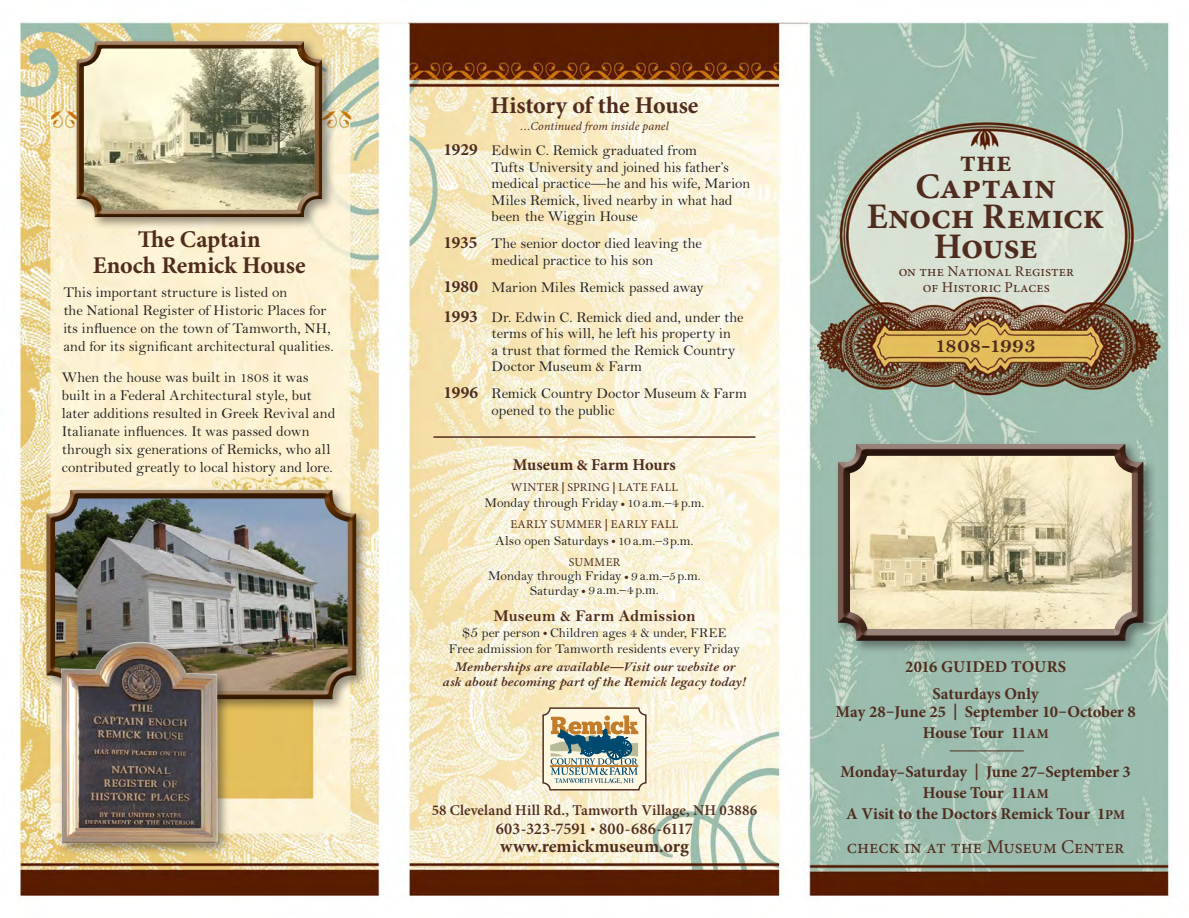
<style>
.page{position:relative;width:1189px;height:918px;background:#fff}
.page>*{position:absolute;margin:0;border:0;box-sizing:border-box;transform-origin:0 0}
.Default{font:700 36px/30px "Minion Pro";letter-spacing:-.005em;color:#502c1e;text-align:center}
.Default-2{font:700 30px "Minion Pro";color:#502c1e}
.Default-3{font:700 24px/25.5px "Minion Pro";letter-spacing:-.005em;color:#502c1e;text-align:center}
.Default-4{font:22.5px "Bell MT Bold";color:#502c1e}
.Default-5{font:19.5px "Minion Pro";color:#502c1e}
.Default-6{font:700 18px "Minion Pro";letter-spacing:.015em;color:#502c1e}
.Default-7{font:700 16.5px/18px "Minion Pro";color:#502c1e;text-align:center}
.body{font:700 16.5px "Bell MT Std";letter-spacing:.005em;color:#502c1e}
.Default-8{font:600 16.5px "Minion Pro";letter-spacing:-.005em;color:#502c1e}
.Default-9{font:600 16.5px "Minion Pro";letter-spacing:.015em;color:#502c1e}
.Default-10{font:15px/18px "Bell MT Std";color:#231f20}
.Default-11{font:600 15px "Minion Pro";letter-spacing:.005em;color:#502c1e}
.t1{font:15px "Minion Pro";color:#502c1e}
.t2{font:13.5px "Bell MT Std";letter-spacing:-.005em;color:#231f20}
.t3{font:italic 700 13.5px "Bell MT Std";letter-spacing:.005em;color:#502c1e}
.body-2{font:12px "Minion Pro";letter-spacing:.02em;color:#502c1e}
.Default-12{font:italic 12px "Minion Pro";letter-spacing:.015em;color:#502c1e}
.Default-13{font:4.5px "Monotype Sorts";color:#502c1e}
.s1{font-family:"Minion Pro";font-weight:700;font-size:17.25px;color:#502c1e}
.s2{font-size:13.5px}
.s3{font-size:15px}
.s4{font-weight:700}
.s5{font-size:12px}
.s6{font-size:16.5px}
</style>
<div class="page">
<img style="left:17px;top:19px;width:1154px;height:880px">
<div style="left:43px;top:486px;width:326px;height:226px;background:#231f20;opacity:.47"></div>
<div style="left:45px;top:488px;width:312px;height:213px;background:#231f20;opacity:.75"></div>
<div style="left:73px;top:38px;width:262px;height:192px;background:#231f20;opacity:.47"></div>
<div style="left:76px;top:41px;width:246px;height:177px;background:#231f20;opacity:.75"></div>
<div style="left:58px;top:639px;width:172px;height:217px;background:#231f20;opacity:.47"></div>
<img style="left:59px;top:638px;width:160px;height:207px">
<div style="left:834px;top:440px;width:322px;height:214px;background:#231f20;opacity:.47"></div>
<div style="left:837px;top:443px;width:306px;height:198px;background:#231f20;opacity:.75"></div>
<hr style="left:433px;top:436px;width:322px;height:2px;background:#502c1e">
<hr style="left:949px;top:751px;width:74px;height:1px;background:#502c1e">
<div style="left:543px;top:708px;width:102px;height:82px;background:#fef7e2;border-radius:7px"></div>
<div style="left:542px;top:707px;width:104px;height:84px;border:1px solid #502c1e;border-radius:7px"></div>
<svg style="left:550px;top:715px;width:88px;height:69px"></svg>
<p class="Default-3" style="left:93px;top:228px;width:214px">The Captain<br>Enoch Remick House</p>
<p class="Default-10" style="left:63px;top:283px;width:272px">This important structure is listed on<br>the National Register of Historic Places for its influence on the town of Tamworth, NH, and for its significant architectural qualities.</p>
<p class="Default-10" style="left:62px;top:369px;width:275px">When the house was built in 1808 it was built in a Federal Architectural style, but later additions resulted in Greek Revival and Italianate influences. It was passed down through six generations of Remicks, who all contributed greatly to local history and lore.</p>
<p class="Default-3" style="left:490px;top:94px;width:209px">History of the House</p>
<p class="Default-12" style="left:520px;top:119px;width:150px">…Continued from inside panel</p>
<p class="Default-10" style="left:491px;top:142px;width:260px;line-height:16.5px;text-indent:-48px"><span class="s1">1929</span> Edwin C. Remick graduated from<br>Tufts University and joined his father’s medical practice—he and his wife, Marion Miles Remick, lived nearby in what had</p>
<p class="Default-10" style="left:491px;top:208px;width:148px">been the Wiggin House</p>
<p class="Default-10" style="left:443px;top:235px;width:260px"><span class="s1">1935</span> The senior doctor died leaving the</p>
<p class="Default-10" style="left:491px;top:251px;width:163px">medical practice to his son</p>
<p class="Default-10" style="left:443px;top:278px;width:261px"><span class="s1">1980</span> Marion Miles Remick passed away</p>
<p class="Default-10" style="left:491px;top:309px;width:253px;line-height:16.5px;text-indent:-48px"><span class="s1">1993</span> Dr. Edwin C. Remick died and, under the terms of his will, he left his property in</p>
<p class="Default-10" style="left:491px;top:342px;width:245px;line-height:16.5px">a trust that formed the Remick Country<br>Doctor Museum <span class="s2">&amp;</span> Farm</p>
<p class="Default-10" style="left:491px;top:385px;width:256px;line-height:16.5px;text-indent:-48px"><span class="s1">1996</span> Remick Country Doctor Museum <span class="s2">&amp;</span> Farm opened to the public</p>
<p class="Default-7" style="left:513px;top:457px;width:164px">Museum <span class="s3">&amp;</span> Farm Hours</p>
<p class="body-2" style="left:511px;top:480px;width:168px">WINTER <span class="s4">|</span> SPRING <span class="s4">|</span> LATE FALL</p>
<p class="t2" style="left:484px;top:496px;width:135px">Monday through Friday</p>
<p class="Default-13" style="left:621px;top:502px;width:5px">l</p>
<p class="t2" style="left:627px;top:496px;width:79px">10 a.m.–4 p.m.</p>
<p class="body-2" style="left:510px;top:517px;width:169px">EARLY SUMMER <span class="s4">|</span> EARLY FALL</p>
<p class="t2" style="left:495px;top:533px;width:115px">Also open Saturdays</p>
<p class="Default-13" style="left:611px;top:540px;width:5px">l</p>
<p class="t2" style="left:617px;top:533px;width:77px">10 a.m.–3p.m.</p>
<p class="body-2" style="left:568px;top:555px;width:53px">SUMMER</p>
<p class="t2" style="left:488px;top:568px;width:135px">Monday through Friday</p>
<p class="Default-13" style="left:624px;top:575px;width:5px">l</p>
<p class="t2" style="left:631px;top:568px;width:71px">9a.m.–5 p.m.</p>
<p class="t2" style="left:530px;top:583px;width:50px">Saturda<span class="s5">y</span></p>
<p class="Default-13" style="left:581px;top:589px;width:5px">l</p>
<p class="t2" style="left:588px;top:583px;width:72px">9a.m.–4 p.m.</p>
<p class="body" style="left:493px;top:606px;width:203px">Museum <span class="s3">&amp;</span> Farm Admission</p>
<p class="t2" style="left:462px;top:625px;width:80px"><span class="s6">$5</span> per person</p>
<p class="Default-13" style="left:543px;top:632px;width:5px">l</p>
<p class="t2" style="left:550px;top:625px;width:178px">Children ages 4 &amp; under, FREE</p>
<p class="t2" style="left:449px;top:641px;width:292px">Free admission for Tamworth residents every Friday</p>
<p class="t3" style="left:454px;top:659px;width:282px">Memberships are available—Visit our website or</p>
<p class="t3" style="left:442px;top:674px;width:306px">ask about becoming part of the Remick legacy today!</p>
<p class="Default-11" style="left:431px;top:801px;width:327px">58 Cleveland Hill Rd., Tamworth Village, NH 03886</p>
<p class="Default-8" style="left:495px;top:819px;width:93px">603-323-7591</p>
<p class="Default-13" style="left:591px;top:828px;width:5px">l</p>
<p class="Default-9" style="left:599px;top:819px;width:96px">800-686-6117</p>
<p class="Default-6" style="left:500px;top:836px;width:190px">www.remickmuseum.org</p>
<p class="Default-2" style="left:959px;top:143px;width:53px">the</p>
<p class="Default" style="left:866px;top:173px;width:239px">Captain<br>Enoch Remick</p>
<p class="Default" style="left:933px;top:233px;width:105px">House</p>
<p class="t1" style="left:898px;top:262px;width:177px">on the National Register</p>
<p class="t1" style="left:922px;top:278px;width:128px">of Historic Places</p>
<p class="Default-4" style="left:934px;top:331px;width:103px">1808-1993</p>
<p class="Default-7" style="left:904px;top:658px;width:163px">2016 GUIDED TOURS</p>
<p class="Default-7" style="left:835px;top:685px;width:301px">Saturdays Only<br>May 28–June 25 | September 10–October 8</p>
<p class="Default-7" style="left:922px;top:724px;width:127px">House Tour 11<span class="s2">AM</span></p>
<p class="Default-7" style="left:840px;top:763px;width:292px">Monday–Saturday | June 27–September 3</p>
<p class="Default-7" style="left:922px;top:784px;width:127px">House Tour 11<span class="s2">AM</span></p>
<p class="Default-7" style="left:846px;top:805px;width:280px">A Visit to the Doctors Remick Tour 1<span class="s2">PM</span></p>
<p class="Default-5" style="left:846px;top:835px;width:279px">check in at the Museum Center</p>
</div>
